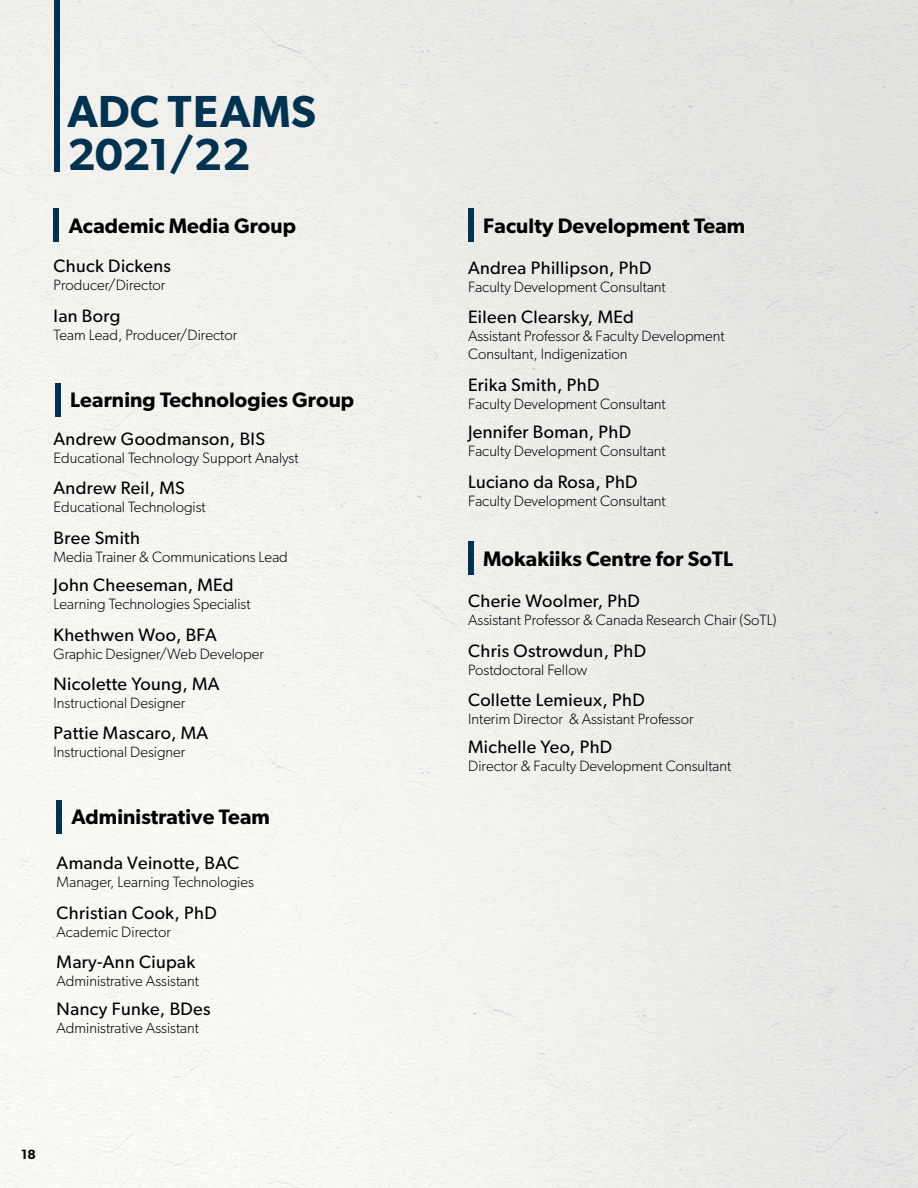
<style>
.page{position:relative;width:918px;height:1188px;background:#fff}
.page>*{position:absolute;margin:0;border:0;box-sizing:border-box;transform-origin:0 0}
.t1{font:600 45px/43.5px "Gibson";color:#003352}
.t2{font:600 21px "Gibson";letter-spacing:.005em;color:#000}
.t3{font:18px "Gibson";letter-spacing:.02em;color:#000}
.t4{font:300 15px/18px "Gibson";color:#000}
.t5{font:600 13.5px "Gibson";color:#000}
</style>
<div class="page">
<img style="left:0;top:0;width:918px;height:1188px">
<div style="left:54px;top:0;width:5px;height:172px;background:#003352"></div>
<div style="left:55px;top:383px;width:6px;height:34px;background:#003352"></div>
<div style="left:54px;top:209px;width:5px;height:33px;background:#003352"></div>
<div style="left:468px;top:209px;width:6px;height:33px;background:#003352"></div>
<div style="left:468px;top:542px;width:6px;height:33px;background:#003352"></div>
<div style="left:56px;top:800px;width:6px;height:34px;background:#003352"></div>
<p class="t1" style="left:68px;top:88px;width:250px">ADC TEAMS<br>2021/22</p>
<p class="t2" style="left:69px;top:213px;width:229px">Academic Media Group</p>
<p class="t2" style="left:483px;top:213px;width:264px">Faculty Development Team</p>
<p class="t3" style="left:54px;top:255px;width:119px">Chuck Dickens</p>
<p class="t4" style="left:54px;top:276px;width:113px">Producer/Director</p>
<p class="t3" style="left:54px;top:305px;width:68px">Ian Borg</p>
<p class="t4" style="left:54px;top:325px;width:185px">Team Lead, Producer/Director</p>
<p class="t2" style="left:70px;top:387px;width:285px">Learning Technologies Group</p>
<p class="t3" style="left:54px;top:428px;width:213px">Andrew Goodmanson, BIS</p>
<p class="t4" style="left:54px;top:449px;width:246px">Educational Technology Support Analyst</p>
<p class="t3" style="left:54px;top:477px;width:133px">Andrew Reil, MS</p>
<p class="t4" style="left:54px;top:498px;width:154px">Educational Technologist</p>
<p class="t3" style="left:54px;top:527px;width:88px">Bree Smith</p>
<p class="t4" style="left:54px;top:547px;width:236px">Media Trainer &amp; Communications Lead</p>
<p class="t3" style="left:54px;top:574px;width:182px">John Cheeseman, MEd</p>
<p class="t4" style="left:54px;top:595px;width:199px">Learning Technologies Specialist</p>
<p class="t3" style="left:54px;top:623px;width:165px">Khethwen Woo, BFA</p>
<p class="t4" style="left:54px;top:644px;width:212px">Graphic Designer/Web Developer</p>
<p class="t3" style="left:54px;top:673px;width:168px">Nicolette Young, MA</p>
<p class="t4" style="left:54px;top:694px;width:133px">Instructional Designer</p>
<p class="t3" style="left:54px;top:722px;width:156px">Pattie Mascaro, MA</p>
<p class="t4" style="left:54px;top:743px;width:133px">Instructional Designer</p>
<p class="t2" style="left:71px;top:805px;width:200px">Administrative Team</p>
<p class="t3" style="left:57px;top:852px;width:184px">Amanda Veinotte, BAC</p>
<p class="t4" style="left:57px;top:873px;width:199px">Manager, Learning Technologies</p>
<p class="t3" style="left:57px;top:902px;width:162px">Christian Cook, PhD</p>
<p class="t4" style="left:57px;top:922px;width:116px">Academic Director</p>
<p class="t3" style="left:57px;top:951px;width:140px">Mary-Ann Ciupak</p>
<p class="t4" style="left:57px;top:972px;width:144px">Administrative Assistant</p>
<p class="t3" style="left:57px;top:998px;width:155px">Nancy Funke, BDes</p>
<p class="t4" style="left:57px;top:1019px;width:144px">Administrative Assistant</p>
<p class="t3" style="left:468px;top:257px;width:185px">Andrea Phillipson, PhD</p>
<p class="t4" style="left:468px;top:278px;width:199px">Faculty Development Consultant</p>
<p class="t3" style="left:468px;top:306px;width:167px">Eileen Clearsky, MEd</p>
<p class="t4" style="left:468px;top:327px;width:258px">Assistant Professor &amp; Faculty Development<br>Consultant, Indigenization</p>
<p class="t3" style="left:468px;top:374px;width:133px">Erika Smith, PhD</p>
<p class="t4" style="left:468px;top:394px;width:199px">Faculty Development Consultant</p>
<p class="t3" style="left:468px;top:421px;width:165px">Jennifer Boman, PhD</p>
<p class="t4" style="left:468px;top:442px;width:199px">Faculty Development Consultant</p>
<p class="t3" style="left:468px;top:471px;width:171px">Luciano da Rosa, PhD</p>
<p class="t4" style="left:468px;top:491px;width:199px">Faculty Development Consultant</p>
<p class="t2" style="left:483px;top:546px;width:252px">Mokakiiks Centre for SoTL</p>
<p class="t3" style="left:468px;top:590px;width:173px">Cherie Woolmer, PhD</p>
<p class="t4" style="left:468px;top:611px;width:310px">Assistant Professor &amp; Canada Research Chair (SoTL)</p>
<p class="t3" style="left:468px;top:640px;width:179px">Chris Ostrowdun, PhD</p>
<p class="t4" style="left:468px;top:660px;width:121px">Postdoctoral Fellow</p>
<p class="t3" style="left:468px;top:689px;width:178px">Collette Lemieux, PhD</p>
<p class="t4" style="left:468px;top:710px;width:227px">Interim Director &amp; Assistant Professor</p>
<p class="t3" style="left:468px;top:736px;width:146px">Michelle Yeo, PhD</p>
<p class="t4" style="left:468px;top:757px;width:265px">Director &amp; Faculty Development Consultant</p>
<p class="t5" style="left:21px;top:1147px;width:16px">18</p>
</div>
